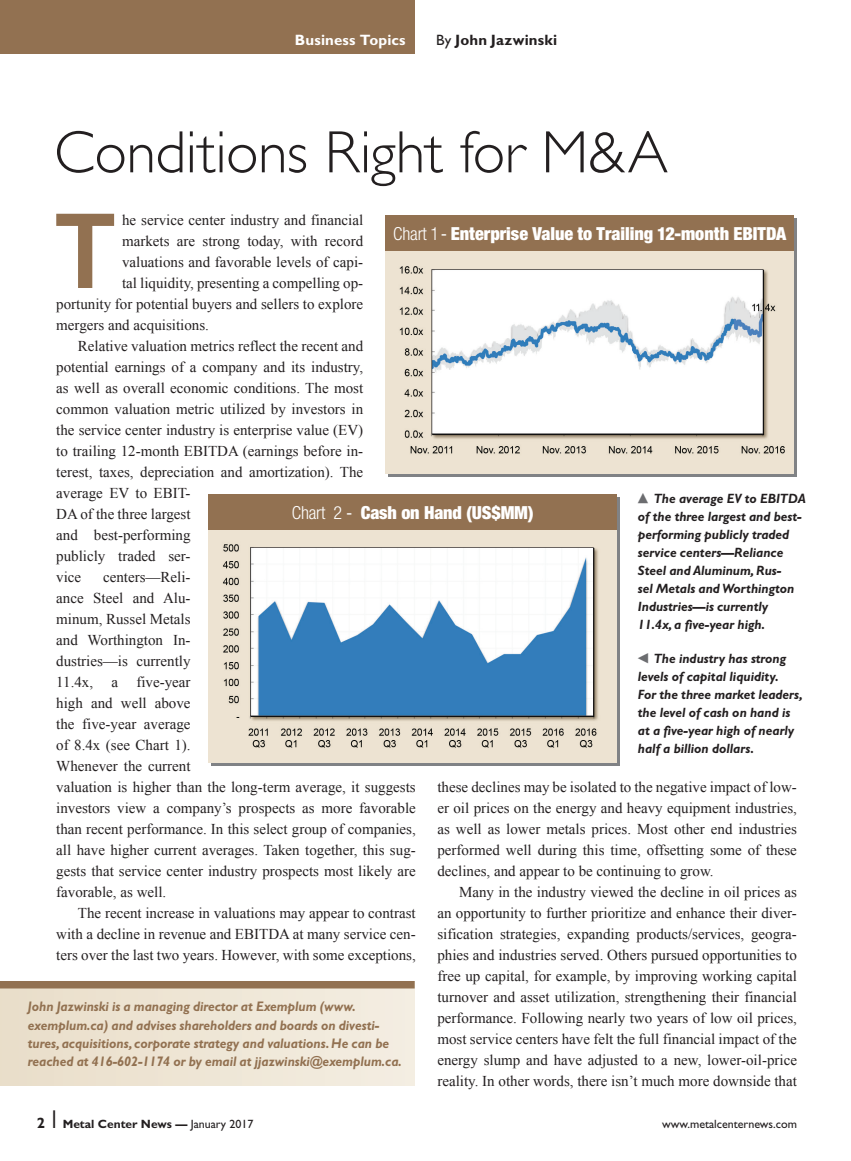
<style>
.page{position:relative;width:851px;height:1161px;background:#fff}
.page>*{position:absolute;margin:0;border:0;box-sizing:border-box;transform-origin:0 0}
.Text-DropCap{font:600 99px "Eurostile LT Std";color:#927151}
.Head{font:300 60px "Gill Sans Std";letter-spacing:-.005em;color:#231f20}
.Bar_Head{font:900 condensed 18px "Helvetica Neue LT Std";letter-spacing:-.005em;color:#fff}
.Text{font:15px/21px "Times New Roman";color:#231f20;text-align:justify}
.Text-DropCap-2{font:15px "Times New Roman";color:#231f20}
.Byline{font:700 15px "Gill Sans Std";letter-spacing:.015em;color:#231f20}
.t1{font:700 15px "Gill Sans Std";letter-spacing:.01em;color:#fff}
.InfoBox{font:italic 700 13.8px/18.3px "Gill Sans Std";letter-spacing:-.005em;color:#927151;scale:.95 1}
.t2{font:italic 700 13.5px/18px "Gill Sans Std";color:#231f20}
.t3{font:700 12px "Gill Sans Std";color:#231f20}
.t4{font:12px "Gill Sans Std";color:#231f20}
.s1{font-weight:400}
.s2{font-weight:300}
.s3{font-size:15px}
</style>
<div class="page">
<div style="left:0;top:0;width:414px;height:54px;background:#927151"></div>
<div style="left:0;top:981px;width:414px;height:105px;background:#eee6d5"></div>
<div style="left:0;top:981px;width:414px;height:7px;background:#927151"></div>
<img style="left:386px;top:251px;width:408px;height:223px">
<div style="left:386px;top:215px;width:408px;height:36px;background:#927151"></div>
<img style="left:208px;top:494px;width:409px;height:269px">
<div style="left:208px;top:494px;width:408px;height:36px;background:#927151"></div>
<p class="t1" style="left:295px;top:31px;width:112px">Business Topics</p>
<p class="Byline" style="left:436px;top:31px;width:122px"><span class="s1">By</span> John Jazwinski</p>
<p class="Head" style="left:54px;top:118px;width:615px">Conditions Right for M&amp;A</p>
<p class="Text-DropCap" style="left:56px;top:190px;width:60px">T</p>
<p class="Text-DropCap-2" style="left:122px;top:210px;width:242px">he service center industry and financial</p>
<p class="Bar_Head" style="left:393px;top:222px;width:394px"><span class="s2">Chart 1</span> <span class="s1">-</span> Enterprise Value to Trailing 12-month EBITDA</p>
<p class="Text-DropCap-2" style="left:122px;top:231px;width:242px">markets are strong today, with record</p>
<p class="Text-DropCap-2" style="left:122px;top:252px;width:242px">valuations and favorable levels of capi-</p>
<p class="Text-DropCap-2" style="left:122px;top:273px;width:242px">tal liquidity, presenting a compelling op-</p>
<p class="Text-DropCap-2" style="left:56px;top:294px;width:308px">portunity for potential buyers and sellers to explore</p>
<p class="Text-DropCap-2" style="left:56px;top:315px;width:154px">mergers and acquisitions.</p>
<p class="Text" style="left:56px;top:335px;width:308px;text-align:left;text-indent:22px">Relative valuation metrics reflect the recent and potential earnings of a company and its industry, as well as overall economic conditions. The most common valuation metric utilized by investors in the service center industry is enterprise value (EV) to trailing 12-month EBITDA (earnings before in&shy;terest, taxes, depreciation and amortization). The average EV to EBIT-<br>DA of the three largest<br>and best-performing<br>publicly traded ser-<br>vice</p>
<p class="t2" style="left:638px;top:490px;width:170px;text-indent:16px">The average EV to EBITDA of the three largest and best&shy;performing publicly traded service centers—Reliance<br>Steel and Aluminum, Rus-<br>sel Metals and Worthington<br>Industries—is currently<br>11.4x, a five-year high.</p>
<p class="Bar_Head" style="left:292px;top:501px;width:243px"><span class="s2">Chart 2</span> <span class="s1">-</span> Cash on Hand (US$MM)</p>
<p class="Text" style="left:56px;top:566px;width:361px;text-align:left;text-indent:47px">centers—Reli-<br>ance Steel and Alu-<br>minum, Russel Metals<br>and Worthington In-<br>dustries—is currently<br>11.4x, a five-year<br>high and well above<br>the five-year average<br>of 8.4x (see Chart 1).<br>Whenever the current<br>valuation is higher than the long-term average, it suggests investors view a company’s prospects as more favorable than recent performance. In this select group of companies, all have higher current averages. Taken together, this sug&shy;gests that service center industry prospects most likely are favorable, as well.</p>
<p class="Text" style="left:56px;top:902px;width:361px;text-indent:22px">The recent increase in valuations may appear to contrast with a decline in revenue and EBITDA at many service cen&shy;ters over the last two years. However, with some exceptions,</p>
<p class="t2" style="left:638px;top:650px;width:167px;text-indent:16px">The industry has strong levels of capital liquidity.<br>For the three market leaders, the level of cash on hand is at a five-year high of nearly half a billion dollars.</p>
<p class="Text" style="left:437px;top:776px;width:361px">these declines may be isolated to the negative impact of low&shy;er oil prices on the energy and heavy equipment industries, as well as lower metals prices. Most other end industries performed well during this time, offsetting some of these declines, and appear to be continuing to grow.</p>
<p class="Text" style="left:437px;top:881px;width:361px;text-indent:22px">Many in the industry viewed the decline in oil prices as an opportunity to further prioritize and enhance their diver&shy;sification strategies, expanding products/services, geogra&shy;phies and industries served. Others pursued opportunities to free up capital, for example, by improving working capital turnover and asset utilization, strengthening their financial performance. Following nearly two years of low oil prices, most service centers have felt the full financial impact of the energy slump and have adjusted to a new, lower-oil-price reality. In other words, there isn’t much more downside that</p>
<p class="InfoBox" style="left:28px;top:998px;width:395px">John Jazwinski is a managing director at Exemplum (www. exemplum.ca) and advises shareholders and boards on divesti&shy;tures, acquisitions, corporate strategy and valuations. He can be reached at 416-602-1174 or by email at jjazwinski@exemplum.ca.</p>
<p class="t3" style="left:37px;top:1117px;width:218px"><span class="s3">2</span> ❘ Metal Center News — <span class="s1">January 2017</span></p>
<p class="t4" style="left:662px;top:1117px;width:136px">www.metalcenternews.com</p>
</div>
